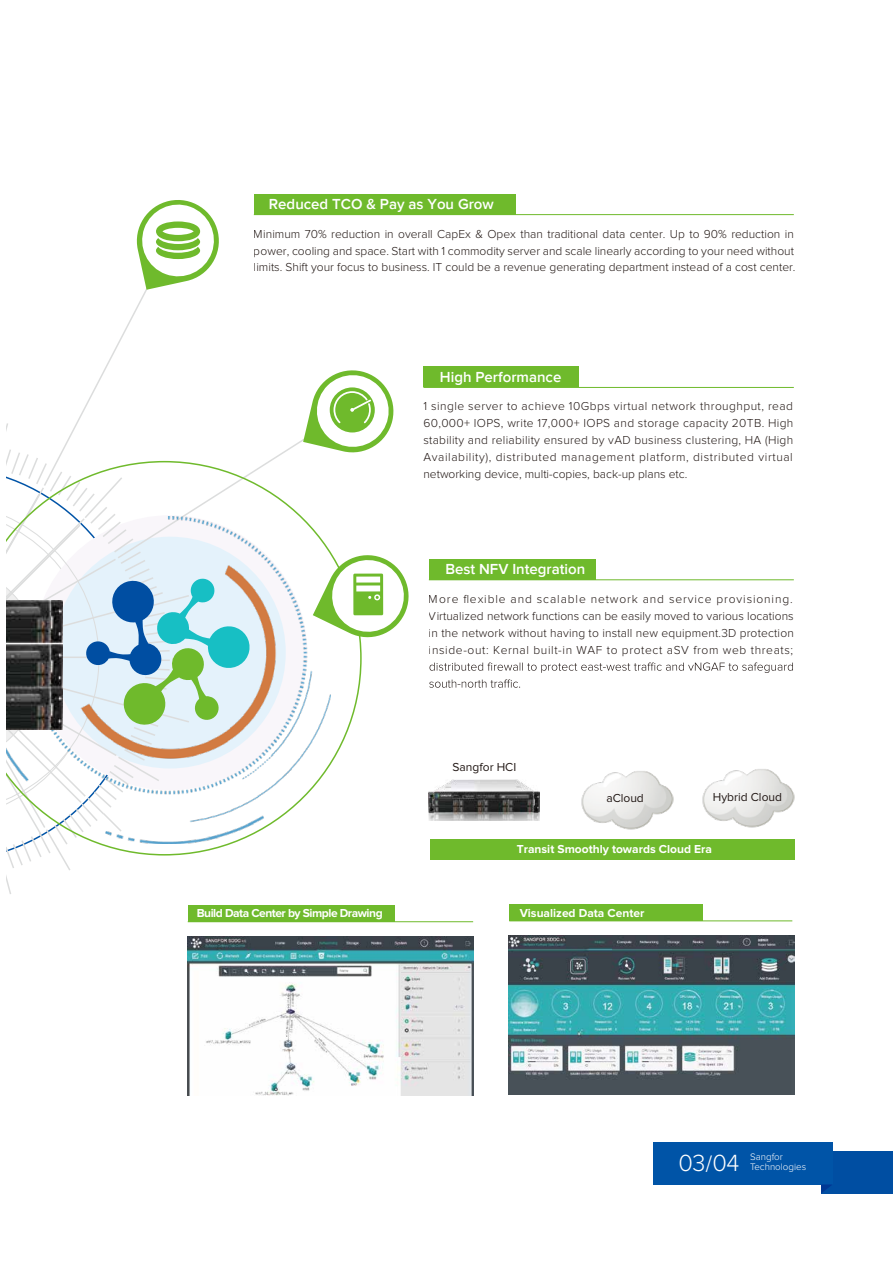
<style>
.page{position:relative;width:893px;height:1263px;background:#fff}
.page>*{position:absolute;margin:0;border:0;box-sizing:border-box;transform-origin:0 0}
.t1{font:300 24.3px "Proxima Nova";color:#fff}
.t2{font:600 15px "Proxima Nova";color:#fff}
.t3{font:300 12px/17px "Proxima Nova";color:#221815;text-align:justify}
.t4{font:700 12px "Proxima Nova";color:#fff}
.t5{font:700 12px "Proxima Nova";letter-spacing:-.04em;color:#fff}
.t6{font:12px "Proxima Nova";color:#221815}
.t7{font:300 9.75px/10.2px "Proxima Nova";color:#fff}
.s1{font-family:"Adobe Song Std"}
</style>
<div class="page">
<div style="left:821px;top:1151px;width:72px;height:42px;background:#004ea2"></div>
<div style="left:653px;top:1142px;width:180px;height:42px;background:#0054a7"></div>
<svg style="left:821px;top:1185px;width:10px;height:8px"></svg>
<hr style="left:254px;top:214px;width:540px;height:1px;background:#6fba2c">
<div style="left:254px;top:194px;width:261px;height:20px;background:#6fba2c"></div>
<hr style="left:423px;top:387px;width:371px;height:1px;background:#6fba2c">
<div style="left:423px;top:367px;width:156px;height:20px;background:#6fba2c"></div>
<svg style="left:429px;top:662px;width:364px;height:11px"></svg>
<svg style="left:429px;top:679px;width:91px;height:9px"></svg>
<hr style="left:429px;top:579px;width:365px;height:1px;background:#6fba2c">
<div style="left:429px;top:559px;width:167px;height:20px;background:#6fba2c"></div>
<div style="left:430px;top:839px;width:365px;height:20px;background:#6fba2c"></div>
<hr style="left:509px;top:920px;width:283px;height:1px;background:#6fba2c">
<div style="left:509px;top:904px;width:193px;height:17px;background:#6fba2c"></div>
<hr style="left:188px;top:921px;width:285px;height:1px;background:#6fba2c">
<div style="left:188px;top:905px;width:207px;height:16px;background:#6fba2c"></div>
<img style="left:429px;top:780px;width:111px;height:40px">
<img style="left:581px;top:771px;width:92px;height:59px">
<img style="left:702px;top:769px;width:93px;height:59px">
<img style="left:188px;top:936px;width:285px;height:159px">
<img style="left:509px;top:935px;width:285px;height:159px">
<svg style="left:6px;top:200px;width:408px;height:694px"></svg>
<p class="t2" style="left:269px;top:195px;width:227px">Reduced TCO &amp; Pay as You Grow</p>
<p class="t3" style="left:254px;top:226px;width:543px;text-align:left">Minimum 70% reduction in overall CapEx &amp; Opex than traditional data center. Up to 90% reduction in power, cooling and space. Start with 1 commodity server and scale linearly according to your need without limits. Shift your focus to business. IT could be a revenue generating department instead of a cost center.</p>
<p class="t2" style="left:440px;top:368px;width:123px">High Performance</p>
<p class="t3" style="left:423px;top:398px;width:372px">1 single server to achieve 10Gbps virtual network throughput, read 60,000+ IOPS, write 17,000+ IOPS and storage capacity 20TB. High stability and reliability ensured by vAD business clustering, HA (High Availability), distributed management platform, distributed virtual networking device, multi-copies, back-up plans etc.</p>
<p class="t2" style="left:445px;top:560px;width:141px">Best NFV Integration</p>
<p class="t3" style="left:429px;top:591px;width:366px">More flexible and scalable network and service provisioning.<br>Virtualized network functions can be easily moved to various locations in the network without having to install new equipment.3D protection inside-out: Kernal built-in WAF to protect aSV from web threats;</p>
<p class="t6" style="left:452px;top:762px;width:65px">Sangfor HCI</p>
<p class="t6" style="left:606px;top:792px;width:39px">aCloud</p>
<p class="t6" style="left:713px;top:791px;width:71px">Hybrid Cloud</p>
<p class="t4" style="left:517px;top:843px;width:197px">Transit Smoothly towards Cloud Era</p>
<p class="t5" style="left:197px;top:908px;width:187px">Build Data Center by Simple Drawing</p>
<p class="t4" style="left:520px;top:907px;width:126px">Visualized Data Center</p>
<h1 class="t1" style="left:679px;top:1151px;width:62px">03<span class="s1">/</span>04</h1>
<p class="t7" style="left:750px;top:1152px;width:58px">Sangfor<br>Technologies</p>
</div>
